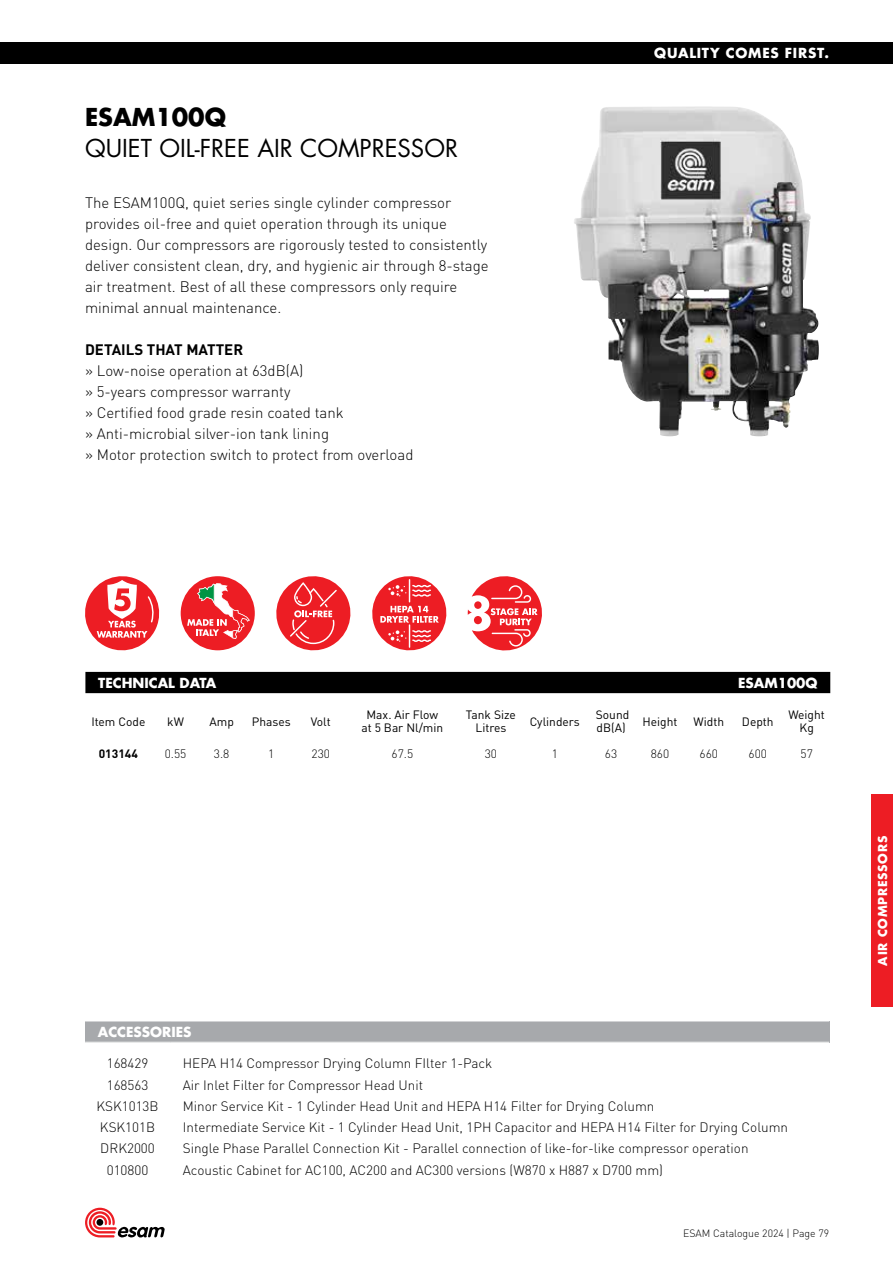
<style>
.page{position:relative;width:893px;height:1263px;background:#fff}
.page>*{position:absolute;margin:0;border:0;box-sizing:border-box;transform-origin:0 0}
.t1{font:24px "Futura LT";color:#000}
.t2{font:700 24px "Futura LT";color:#000}
.t3{font:300 15px/21px "DIN";color:#000}
.t4{font:700 15px "DIN";color:#000}
.t5{font:300 13.5px "DIN";color:#000}
.t6{font:700 13.5px "Futura LT";color:#fff}
.t7{font:700 13.5px "Futura LT";letter-spacing:.055em;color:#fff}
.t8{font:12px/13.5px "DIN";color:#000;text-align:center}
.t9{font:300 12px "DIN";color:#000}
.t10{font:700 12px "Futura LT";letter-spacing:.055em;color:#fff}
.t11{font:700 12px "DIN";color:#000}
.t12{font:300 10.5px "DIN";color:#000}
</style>
<div class="page">
<svg style="left:85px;top:1208px;width:80px;height:29px"></svg>
<div style="left:0;top:43px;width:893px;height:21px;background:#000"></div>
<div style="left:872px;top:794px;width:21px;height:213px;background:#ed1d24"></div>
<div style="left:181px;top:576px;width:74px;height:74px;background:#ed1d24;border-radius:50%"></div>
<svg style="left:187px;top:583px;width:63px;height:56px"></svg>
<svg style="left:85px;top:576px;width:74px;height:74px"></svg>
<svg style="left:276px;top:576px;width:74px;height:74px"></svg>
<svg style="left:372px;top:576px;width:74px;height:74px"></svg>
<svg style="left:468px;top:576px;width:74px;height:74px"></svg>
<div style="left:85px;top:1021px;width:744px;height:21px;background:#a7a9ac"></div>
<img style="left:574px;top:106px;width:245px;height:330px">
<div style="left:85px;top:672px;width:745px;height:21px;background:#000"></div>
<h1 class="t2" style="left:85px;top:101px;width:142px">ESAM100Q</h1>
<h1 class="t1" style="left:85px;top:133px;width:375px">QUIET OIL-FREE AIR COMPRESSOR</h1>
<p class="t3" style="left:85px;top:192px;width:405px">The ESAM100Q, quiet series single cylinder compressor provides oil-free and quiet operation through its unique design. Our compressors are rigorously tested to consistently deliver consistent clean, dry, and hygienic air through 8-stage air treatment. Best of all these compressors only require minimal annual maintenance.</p>
<p class="t4" style="left:85px;top:339px;width:160px">DETAILS THAT MATTER</p>
<p class="t3" style="left:85px;top:360px;width:330px">» Low-noise operation at 63dB(A)<br>» 5-years compressor warranty<br>» Certified food grade resin coated tank<br>» Anti-microbial silver-ion tank lining<br>» Motor protection switch to protect from overload</p>
<p class="t7" style="left:654px;top:44px;width:176px">QUALITY COMES FIRST.</p>
<p class="t6" style="left:98px;top:674px;width:120px">TECHNICAL DATA</p>
<p class="t6" style="left:738px;top:674px;width:81px">ESAM100Q</p>
<p class="t8" style="left:91px;top:714px;width:56px">Item Code</p>
<p class="t8" style="left:167px;top:714px;width:18px">kW</p>
<p class="t8" style="left:209px;top:714px;width:26px">Amp</p>
<p class="t8" style="left:252px;top:714px;width:40px">Phases</p>
<p class="t8" style="left:311px;top:714px;width:21px">Volt</p>
<p class="t8" style="left:361px;top:708px;width:83px">Max. Air Flow at 5 Bar Nl/min</p>
<p class="t8" style="left:466px;top:708px;width:52px">Tank Size<br>Litres</p>
<p class="t8" style="left:530px;top:714px;width:52px">Cylinders</p>
<p class="t8" style="left:596px;top:708px;width:35px;text-align:left">Sound dB(A)</p>
<p class="t8" style="left:642px;top:714px;width:36px">Height</p>
<p class="t8" style="left:694px;top:714px;width:32px">Width</p>
<p class="t8" style="left:742px;top:714px;width:33px">Depth</p>
<p class="t8" style="left:788px;top:708px;width:38px">Weight<br>Kg</p>
<p class="t11" style="left:99px;top:745px;width:41px">013144</p>
<p class="t9" style="left:165px;top:746px;width:23px">0.55</p>
<p class="t9" style="left:214px;top:746px;width:17px">3.8</p>
<p class="t9" style="left:268px;top:746px;width:8px">1</p>
<p class="t9" style="left:312px;top:746px;width:20px">230</p>
<p class="t9" style="left:391px;top:746px;width:23px">67.5</p>
<p class="t9" style="left:485px;top:746px;width:14px">30</p>
<p class="t9" style="left:552px;top:746px;width:8px">1</p>
<p class="t9" style="left:605px;top:746px;width:14px">63</p>
<p class="t9" style="left:651px;top:746px;width:20px">860</p>
<p class="t9" style="left:700px;top:746px;width:20px">660</p>
<p class="t9" style="left:748px;top:746px;width:20px">600</p>
<p class="t9" style="left:800px;top:746px;width:14px">57</p>
<p class="t6" style="left:98px;top:1023px;width:95px">ACCESSORIES</p>
<p class="t5" style="left:107px;top:1055px;width:43px">168429</p>
<p class="t5" style="left:183px;top:1055px;width:311px">HEPA H14 Compressor Drying Column FIlter 1-Pack</p>
<p class="t5" style="left:107px;top:1076px;width:43px">168563</p>
<p class="t5" style="left:183px;top:1076px;width:242px">Air Inlet Filter for Compressor Head Unit</p>
<p class="t5" style="left:96px;top:1098px;width:64px">KSK1013B</p>
<p class="t5" style="left:183px;top:1098px;width:473px">Minor Service Kit - 1 Cylinder Head Unit and HEPA H14 Filter for Drying Column</p>
<p class="t5" style="left:100px;top:1119px;width:57px">KSK101B</p>
<p class="t5" style="left:183px;top:1119px;width:607px">Intermediate Service Kit - 1 Cylinder Head Unit, 1PH Capacitor and HEPA H14 Filter for Drying Column</p>
<p class="t5" style="left:100px;top:1140px;width:56px">DRK2000</p>
<p class="t5" style="left:183px;top:1140px;width:567px">Single Phase Parallel Connection Kit - Parallel connection of like-for-like compressor operation</p>
<p class="t5" style="left:107px;top:1161px;width:43px">010800</p>
<p class="t5" style="left:183px;top:1161px;width:482px">Acoustic Cabinet for AC100, AC200 and AC300 versions (W870 x H887 x D700 mm)</p>
<p class="t12" style="left:683px;top:1227px;width:148px">ESAM Catalogue 2024 | Page 79</p>
<p class="t10" style="left:874px;top:965px;width:131px;rotate:-90deg">AIR COMPRESSORS</p>
</div>
